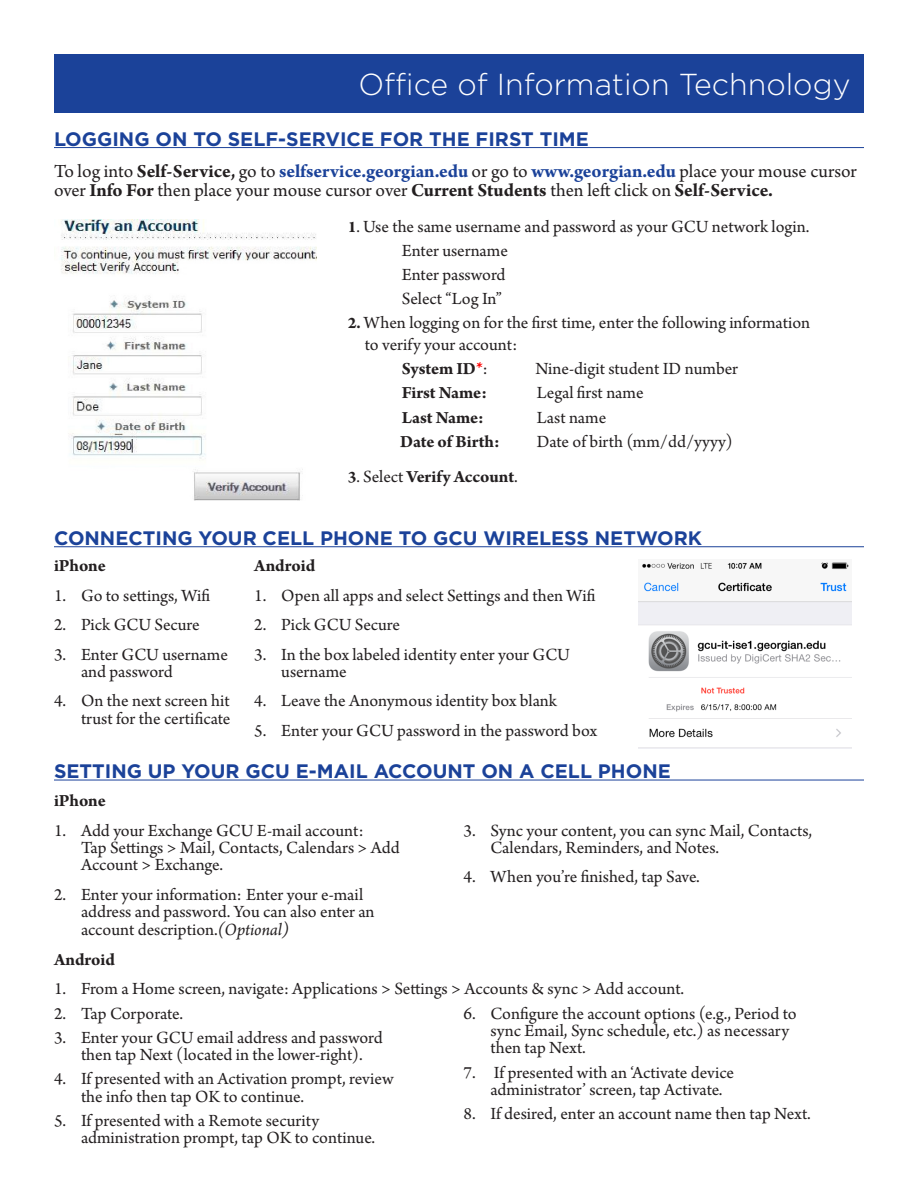
<style>
.page{position:relative;width:918px;height:1188px;background:#fff}
.page>*{position:absolute;margin:0;border:0;box-sizing:border-box;transform-origin:0 0}
.t1{font:300 30.3px "Gotham";color:#fff}
.t2{font:19.5px/19.4px "Arno Pro";color:#231f20}
.t3{font:700 19.5px "Gotham";color:#1b4299}
.t4{font:18px/17.4px "Arno Pro";color:#231f20}
.t5{font:700 18px "Arno Pro";letter-spacing:-.005em;color:#231f20}
.s1{font-weight:700}
.s2{font-weight:700;color:#1b4299}
.s3{font-weight:700;font-size:17.25px}
.s4{font-size:17.25px}
.s5{color:#f00}
.s6{font-weight:400}
.s7{font-weight:400;font-size:17.25px}
.s8{font-style:italic}
</style>
<div class="page">
<div style="left:54px;top:54px;width:810px;height:58px;background:#1b4299"></div>
<img style="left:61px;top:219px;width:255px;height:281px">
<hr style="left:54px;top:147px;width:810px;height:1px;background:#1b4299">
<hr style="left:54px;top:546px;width:810px;height:1px;background:#1b4299">
<hr style="left:54px;top:780px;width:810px;height:1px;background:#1b4299">
<img style="left:638px;top:562px;width:214px;height:186px">
<p class="t1" style="left:359px;top:65px;width:493px">Office of Information Technology</p>
<p class="t3" style="left:54px;top:126px;width:536px">LOGGING ON TO SELF-SERVICE FOR THE FIRST TIME</p>
<p class="t2" style="left:54px;top:163px;width:804px">To log into <span class="s1">Self-Service,</span> go to <span class="s2">selfservice.georgian.edu</span> or go to <span class="s2">www.georgian.edu</span> place your mouse cursor over <span class="s1">Info For</span> then place your mouse cursor over <span class="s1">Current Students</span> then left click on <span class="s1">Self-Service.</span></p>
<p class="t4" style="left:348px;top:219px;width:463px"><span class="s3">1</span><span class="s4">.</span> Use the same username and password as your GCU network login.</p>
<p class="t4" style="left:402px;top:243px;width:108px">Enter username</p>
<p class="t4" style="left:402px;top:267px;width:105px">Enter password</p>
<p class="t4" style="left:402px;top:291px;width:102px">Select “Log In”</p>
<p class="t4" style="left:365px;top:313px;width:447px;line-height:21.6px;text-indent:-17px"><span class="s3">2.</span> When logging on for the first time, enter the following information to verify your account:</p>
<p class="t5" style="left:402px;top:358px;width:87px">System ID<span class="s5">*</span><span class="s6">:</span></p>
<p class="t4" style="left:535px;top:361px;width:204px">Nine-digit student ID number</p>
<p class="t5" style="left:402px;top:383px;width:87px">First Name:</p>
<p class="t4" style="left:537px;top:385px;width:108px">Legal first name</p>
<p class="t5" style="left:402px;top:407px;width:84px">Last Name:</p>
<p class="t4" style="left:537px;top:410px;width:71px">Last name</p>
<p class="t5" style="left:400px;top:431px;width:101px">Date of Birth:</p>
<p class="t4" style="left:537px;top:434px;width:198px">Date of birth (mm/dd/yyyy)</p>
<p class="t5" style="left:348px;top:466px;width:172px"><span class="s4">3</span><span class="s7">.</span> <span class="s6">Select</span> Verify Account<span class="s6">.</span></p>
<p class="t3" style="left:54px;top:525px;width:650px">CONNECTING YOUR CELL PHONE TO GCU WIRELESS NETWORK</p>
<p class="t5" style="left:54px;top:555px;width:53px">iPhone</p>
<p class="t4" style="left:54px;top:588px;width:158px">1. Go to settings, Wifi</p>
<p class="t4" style="left:54px;top:617px;width:147px">2. Pick GCU Secure</p>
<p class="t4" style="left:81px;top:646px;width:148px;text-indent:-27px">3. Enter GCU username and password</p>
<p class="t4" style="left:54px;top:693px;width:178px;text-align:right">4. On the next screen hit trust for the certificate</p>
<p class="t5" style="left:254px;top:555px;width:63px">Android</p>
<p class="t4" style="left:254px;top:588px;width:343px">1. Open all apps and select Settings and then Wifi</p>
<p class="t4" style="left:254px;top:617px;width:147px">2. Pick GCU Secure</p>
<p class="t4" style="left:281px;top:646px;width:290px;text-indent:-27px">3. In the box labeled identity enter your GCU username</p>
<p class="t4" style="left:254px;top:693px;width:304px">4. Leave the Anonymous identity box blank</p>
<p class="t4" style="left:254px;top:723px;width:344px">5. Enter your GCU password in the password box</p>
<p class="t3" style="left:54px;top:758px;width:618px">SETTING UP YOUR GCU E-MAIL ACCOUNT ON A CELL PHONE</p>
<p class="t5" style="left:54px;top:790px;width:53px">iPhone</p>
<p class="t4" style="left:81px;top:822px;width:320px;text-indent:-27px">1. Add your Exchange GCU E-mail account:<br>Tap Settings &gt; Mail, Contacts, Calendars &gt; Add<br>Account &gt; Exchange.</p>
<p class="t4" style="left:81px;top:887px;width:295px;text-indent:-27px">2. Enter your information: Enter your e-mail address and password. You can also enter an account description.<span class="s8">(Optional)</span></p>
<p class="t4" style="left:490px;top:822px;width:323px;text-indent:-27px">3. Sync your content, you can sync Mail, Contacts,<br>Calendars, Reminders, and Notes.</p>
<p class="t4" style="left:464px;top:869px;width:238px">4. When you’re finished, tap Save.</p>
<p class="t5" style="left:54px;top:949px;width:63px">Android</p>
<p class="t4" style="left:54px;top:981px;width:632px">1. From a Home screen, navigate: Applications &gt; Settings &gt; Accounts &amp; sync &gt; Add account.</p>
<p class="t4" style="left:54px;top:1005px;width:131px">2. Tap Corporate.</p>
<p class="t4" style="left:54px;top:1030px;width:330px;text-align:center">3. Enter your GCU email address and password then tap Next (located in the lower-right).</p>
<p class="t4" style="left:81px;top:1071px;width:314px;text-indent:-27px">4. If presented with an Activation prompt, review the info then tap OK to continue.</p>
<p class="t4" style="left:81px;top:1113px;width:296px;text-indent:-27px">5. If presented with a Remote security administration prompt, tap OK to continue.</p>
<p class="t4" style="left:490px;top:1005px;width:308px;text-indent:-27px">6. Configure the account options (e.g., Period to sync Email, Sync schedule, etc.) as necessary then tap Next.</p>
<p class="t4" style="left:490px;top:1064px;width:245px;text-indent:-27px">7. If presented with an ‘Activate device administrator’ screen, tap Activate.</p>
<p class="t4" style="left:464px;top:1106px;width:349px">8. If desired, enter an account name then tap Next.</p>
</div>
